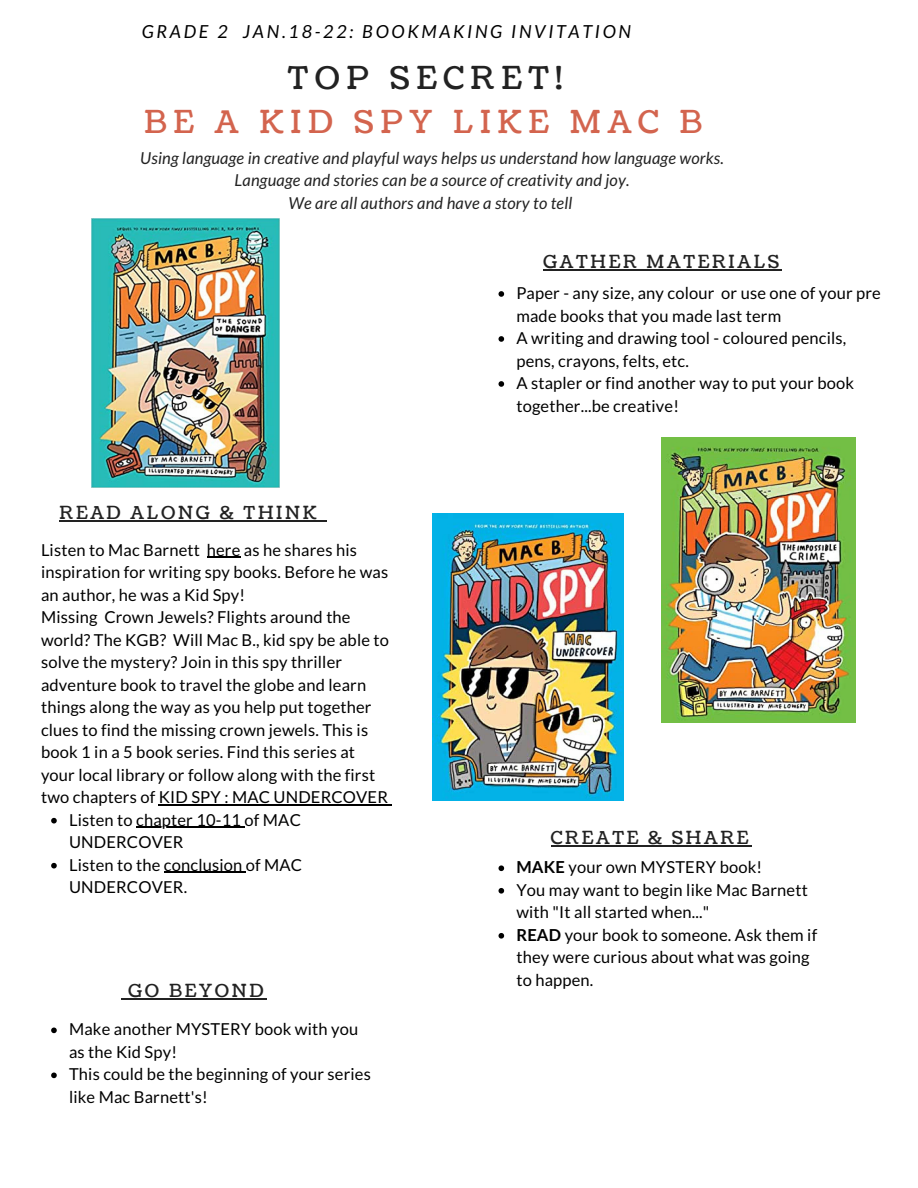
<style>
.page{position:relative;width:918px;height:1188px;background:#fff}
.page>*{position:absolute;margin:0;border:0;box-sizing:border-box;transform-origin:0 0}
.t1{font:31.5px "Coustard";letter-spacing:.21em;color:#d3644e}
.t2{font:31.5px "Coustard";letter-spacing:.21em;color:#222}
.t3{font:18px "Coustard";letter-spacing:.15em;color:#222}
.t4{font:italic 18px "Lato";letter-spacing:.15em;color:#000}
.t5{font:16.5px/22.5px "Lato";letter-spacing:.01em;color:#000}
.t6{font:italic 16.5px "Lato";letter-spacing:.01em;color:#222}
.s1{font-weight:700}
</style>
<div class="page">
<img style="left:92px;top:219px;width:188px;height:269px">
<img style="left:432px;top:513px;width:191px;height:287px">
<img style="left:661px;top:437px;width:195px;height:286px">
<hr style="left:543px;top:269px;width:239px;height:2px;background:#222">
<hr style="left:128px;top:998px;width:139px;height:1px;background:#222">
<svg style="left:499px;top:291px;width:5px;height:6px"></svg>
<svg style="left:499px;top:336px;width:5px;height:6px"></svg>
<svg style="left:499px;top:381px;width:5px;height:6px"></svg>
<hr style="left:60px;top:520px;width:260px;height:1px;background:#222">
<hr style="left:551px;top:845px;width:200px;height:1px;background:#222">
<svg style="left:51px;top:818px;width:6px;height:6px"></svg>
<hr style="left:136px;top:827px;width:109px;height:1px;background:#000">
<svg style="left:51px;top:863px;width:6px;height:5px"></svg>
<hr style="left:164px;top:872px;width:82px;height:1px;background:#000">
<hr style="left:207px;top:557px;width:34px;height:1px;background:#000">
<hr style="left:159px;top:804px;width:229px;height:2px;background:#000">
<svg style="left:499px;top:865px;width:5px;height:6px"></svg>
<svg style="left:499px;top:888px;width:5px;height:6px"></svg>
<svg style="left:499px;top:933px;width:5px;height:6px"></svg>
<svg style="left:51px;top:1028px;width:6px;height:5px"></svg>
<svg style="left:51px;top:1073px;width:6px;height:5px"></svg>
<p class="t4" style="left:142px;top:20px;width:491px">GRADE 2 JAN.18-22: BOOKMAKING INVITATION</p>
<p class="t2" style="left:288px;top:57px;width:276px">TOP SECRET!</p>
<p class="t1" style="left:144px;top:101px;width:560px">BE A KID SPY LIKE MAC B</p>
<p class="t6" style="left:140px;top:147px;width:585px">Using language in creative and playful ways helps us understand how language works.</p>
<p class="t6" style="left:235px;top:170px;width:396px">Language and stories can be a source of creativity and joy.</p>
<p class="t6" style="left:288px;top:192px;width:285px">We are all authors and have a story to tell</p>
<p class="t3" style="left:543px;top:250px;width:238px">GATHER MATERIALS</p>
<p class="t3" style="left:60px;top:501px;width:259px">READ ALONG &amp; THINK</p>
<p class="t5" style="left:41px;top:538px;width:349px">Listen to Mac Barnett here as he shares his inspiration for writing spy books. Before he was an author, he was a Kid Spy!</p>
<p class="t5" style="left:41px;top:606px;width:350px">Missing Crown Jewels? Flights around the world? The KGB? Will Mac B., kid spy be able to solve the mystery? Join in this spy thriller adventure book to travel the globe and learn things along the way as you help put together clues to find the missing crown jewels. This is book 1 in a 5 book series. Find this series at your local library or follow along with the first two chapters of KID SPY : MAC UNDERCOVER</p>
<p class="t5" style="left:69px;top:808px;width:233px">Listen to chapter 10-11 of MAC<br>UNDERCOVER</p>
<p class="t5" style="left:69px;top:853px;width:235px">Listen to the conclusion of MAC<br>UNDERCOVER.</p>
<p class="t3" style="left:128px;top:979px;width:137px">GO BEYOND</p>
<p class="t5" style="left:69px;top:1018px;width:291px">Make another MYSTERY book with you as the Kid Spy!</p>
<p class="t5" style="left:69px;top:1063px;width:303px">This could be the beginning of your series like Mac Barnett's!</p>
<p class="t5" style="left:516px;top:281px;width:366px">Paper - any size, any colour or use one of your pre made books that you made last term</p>
<p class="t5" style="left:516px;top:326px;width:331px">A writing and drawing tool - coloured pencils, pens, crayons, felts, etc.</p>
<p class="t5" style="left:516px;top:371px;width:339px">A stapler or find another way to put your book together...be creative!</p>
<p class="t3" style="left:551px;top:826px;width:199px">CREATE &amp; SHARE</p>
<p class="t5" style="left:516px;top:856px;width:247px"><span class="s1">MAKE</span> your own MYSTERY book!</p>
<p class="t5" style="left:516px;top:878px;width:293px">You may want to begin like Mac Barnett with "It all started when..."</p>
<p class="t5" style="left:516px;top:923px;width:302px"><span class="s1">READ</span> your book to someone. Ask them if they were curious about what was going to happen.</p>
</div>
